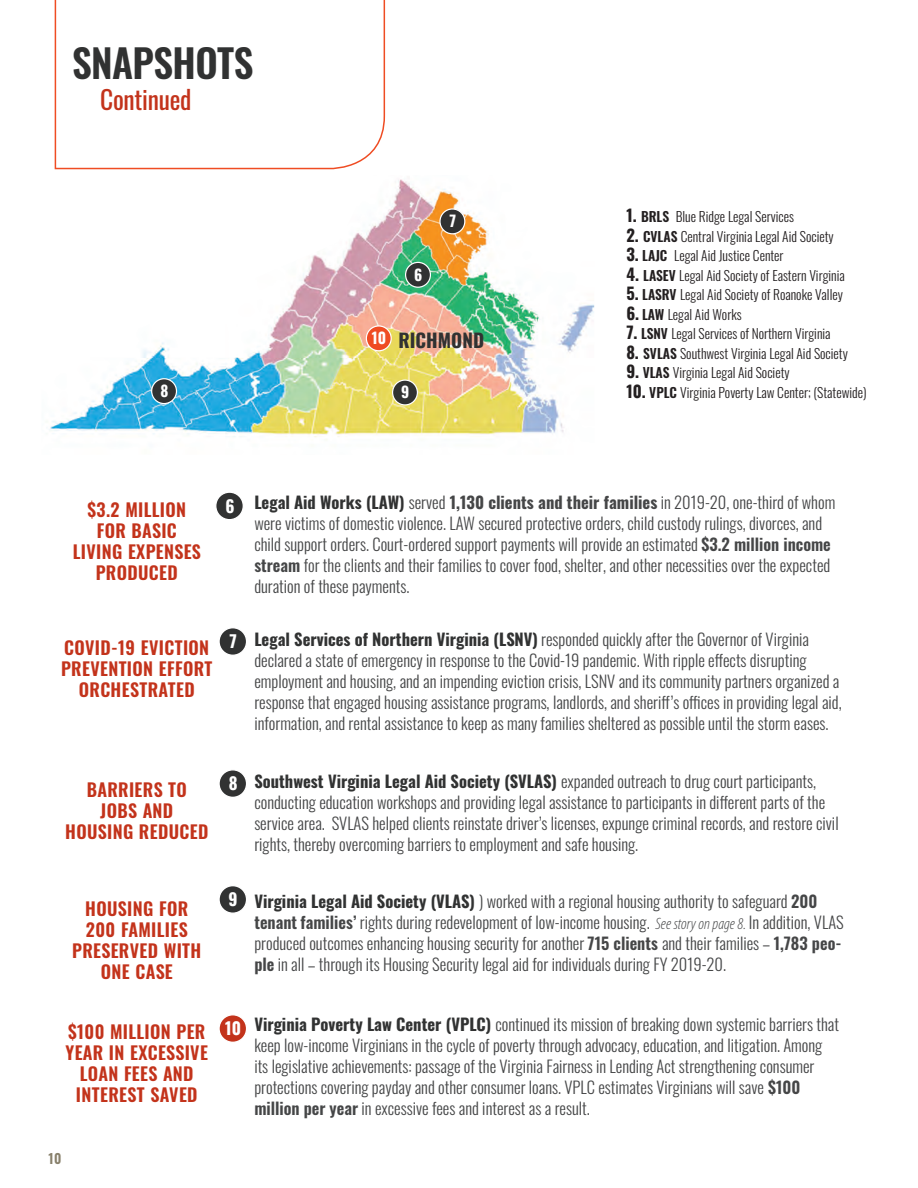
<style>
.page{position:relative;width:918px;height:1188px;background:#fff}
.page>*{position:absolute;margin:0;border:0;box-sizing:border-box;transform-origin:0 0}
.Header_intro_nested{font:600 39px "Oswald";letter-spacing:-.015em;color:#313232}
.Header_intro_nested-2{font:25.5px "Oswald";letter-spacing:-.01em;color:#c3331b}
.body_justified{font:700 18.9px "Oswald";color:#313232}
.Header_case_study{font:600 18px/21px "Oswald";letter-spacing:.02em;color:#c3331b;text-align:center}
.body_justified-2{font:700 16.95px "Oswald";color:#fff}
.body_sans{font:300 16.5px/21px "Oswald";color:#454647}
.body_justified-3{font:700 15.3px "Oswald";color:#fff}
.body_justified-4{font:300 13.5px "Oswald";color:#231f20}
.t1{font:600 13.5px "Oswald";color:#88806b}
.s1{font-weight:700;font-size:16.5px}
.s2{font-weight:600}
.s3{font-weight:700;color:#313232}
.s4{font-weight:700}
.s5{font-family:"Myriad Pro";font-style:italic;font-stretch:condensed}
</style>
<div class="page">
<svg style="left:54px;top:0;width:332px;height:170px"></svg>
<div style="left:219px;top:1015px;width:28px;height:27px;background:#c3331b;border-radius:50%"></div>
<div style="left:218px;top:1014px;width:29px;height:29px;border:1px solid #fff;border-radius:50%"></div>
<div style="left:216px;top:492px;width:27px;height:28px;background:#313232;border-radius:50%"></div>
<div style="left:215px;top:491px;width:29px;height:29px;border:1px solid #fff;border-radius:50%"></div>
<div style="left:219px;top:628px;width:28px;height:27px;background:#313232;border-radius:50%"></div>
<div style="left:218px;top:627px;width:29px;height:29px;border:1px solid #fff;border-radius:50%"></div>
<div style="left:219px;top:770px;width:28px;height:27px;background:#313232;border-radius:50%"></div>
<div style="left:218px;top:769px;width:29px;height:29px;border:1px solid #fff;border-radius:50%"></div>
<div style="left:219px;top:886px;width:28px;height:27px;background:#313232;border-radius:50%"></div>
<div style="left:218px;top:885px;width:29px;height:29px;border:1px solid #fff;border-radius:50%"></div>
<img style="left:49px;top:179px;width:546px;height:261px">
<div style="left:152px;top:379px;width:25px;height:25px;background:#313232;border-radius:50%"></div>
<div style="left:151px;top:378px;width:26px;height:26px;border:1px solid #fff;border-radius:50%"></div>
<div style="left:440px;top:209px;width:25px;height:25px;background:#313232;border-radius:50%"></div>
<div style="left:439px;top:208px;width:26px;height:26px;border:1px solid #fff;border-radius:50%"></div>
<div style="left:366px;top:326px;width:25px;height:25px;background:#ef4c23;border-radius:50%"></div>
<div style="left:366px;top:325px;width:26px;height:26px;border:1px solid #fff;border-radius:50%"></div>
<div style="left:406px;top:262px;width:24px;height:25px;background:#313232;border-radius:50%"></div>
<div style="left:405px;top:262px;width:26px;height:26px;border:1px solid #fff;border-radius:50%"></div>
<div style="left:393px;top:380px;width:24px;height:25px;background:#313232;border-radius:50%"></div>
<div style="left:392px;top:380px;width:26px;height:26px;border:1px solid #fff;border-radius:50%"></div>
<p class="Header_intro_nested" style="left:72px;top:28px;width:183px">SNAPSHOTS</p>
<p class="Header_intro_nested-2" style="left:100px;top:77px;width:93px">Continued</p>
<p class="body_justified-3" style="left:160px;top:377px;width:9px">8</p>
<p class="body_justified-3" style="left:449px;top:208px;width:8px">7</p>
<p class="body_justified-4" style="left:626px;top:205px;width:169px"><span class="s1">1.</span> <span class="s2">BRLS</span> Blue Ridge Legal Services</p>
<p class="body_justified-4" style="left:626px;top:224px;width:209px"><span class="s1">2.</span> <span class="s2">CVLAS</span> Central Virginia Legal Aid Society</p>
<p class="body_justified-4" style="left:626px;top:244px;width:159px"><span class="s1">3.</span> <span class="s2">LAJC</span> Legal Aid Justice Center</p>
<p class="body_justified-4" style="left:626px;top:263px;width:220px"><span class="s1">4.</span> <span class="s2">LASEV</span> Legal Aid Society of Eastern Virginia</p>
<p class="body_justified-4" style="left:626px;top:283px;width:218px"><span class="s1">5.</span> <span class="s2">LASRV</span> Legal Aid Society of Roanoke Valley</p>
<p class="body_justified-4" style="left:626px;top:302px;width:117px"><span class="s1">6.</span> <span class="s2">LAW</span> Legal Aid Works</p>
<p class="body_justified-4" style="left:626px;top:322px;width:206px"><span class="s1">7.</span> <span class="s2">LSNV</span> Legal Services of Northern Virginia</p>
<p class="body_justified-4" style="left:626px;top:341px;width:223px"><span class="s1">8.</span> <span class="s2">SVLAS</span> Southwest Virginia Legal Aid Society</p>
<p class="body_justified-4" style="left:626px;top:361px;width:165px"><span class="s1">9.</span> <span class="s2">VLAS</span> Virginia Legal Aid Society</p>
<p class="body_justified-4" style="left:626px;top:380px;width:242px"><span class="s1">10.</span> <span class="s2">VPLC</span> Virginia Poverty Law Center; (Statewide)</p>
<p class="body_justified-3" style="left:414px;top:261px;width:10px">6</p>
<p class="body_justified-3" style="left:372px;top:324px;width:16px">10</p>
<p class="body_justified" style="left:399px;top:323px;width:87px">RICHMOND</p>
<p class="body_justified-3" style="left:401px;top:379px;width:10px">9</p>
<p class="Header_case_study" style="left:73px;top:498px;width:130px">$3.2 MILLION<br>FOR BASIC<br>LIVING EXPENSES<br>PRODUCED</p>
<p class="body_justified-2" style="left:225px;top:491px;width:11px">6</p>
<p class="Header_case_study" style="left:61px;top:635px;width:153px">COVID-19 EVICTION<br>PREVENTION EFFORT<br>ORCHESTRATED</p>
<p class="body_justified-2" style="left:229px;top:626px;width:9px">7</p>
<p class="body_sans" style="left:254px;top:490px;width:582px"><span class="s3">Legal Aid Works (LAW)</span> served <span class="s4">1,130 clients and their families</span> in 2019-20, one-third of whom were victims of domestic violence. LAW secured protective orders, child custody rulings, divorces, and child support orders. Court-ordered support payments will provide an estimated <span class="s2">$3.2 million income stream</span> for the clients and their families to cover food, shelter, and other necessities over the expected duration of these payments.</p>
<p class="body_sans" style="left:254px;top:627px;width:589px"><span class="s3">Legal Services of Northern Virginia (LSNV)</span> responded quickly after the Governor of Virginia declared a state of emergency in response to the Covid-19 pandemic. With ripple effects disrupting employment and housing, and an impending eviction crisis, LSNV and its community partners organized a response that engaged housing assistance programs, landlords, and sheriff’s offices in providing legal aid, information, and rental assistance to keep as many families sheltered as possible until the storm eases.</p>
<p class="Header_case_study" style="left:65px;top:777px;width:145px">BARRIERS TO<br>JOBS AND<br>HOUSING REDUCED</p>
<p class="body_justified-2" style="left:229px;top:768px;width:10px">8</p>
<p class="body_sans" style="left:254px;top:769px;width:586px"><span class="s3">Southwest Virginia Legal Aid Society (SVLAS)</span> expanded outreach to drug court participants, conducting education workshops and providing legal assistance to participants in different parts of the service area. SVLAS helped clients reinstate driver’s licenses, expunge criminal records, and restore civil rights, thereby overcoming barriers to employment and safe housing.</p>
<p class="Header_case_study" style="left:72px;top:897px;width:131px">HOUSING FOR<br>200 FAMILIES<br>PRESERVED WITH<br>ONE CASE</p>
<p class="body_justified-2" style="left:229px;top:884px;width:11px">9</p>
<p class="body_sans" style="left:254px;top:889px;width:591px"><span class="s3">Virginia Legal Aid Society (VLAS)</span> ) worked with a regional housing authority to safeguard <span class="s2">200 tenant families’</span> rights during redevelopment of low-income housing. <span class="s5">See story on page 8.</span> In addition, VLAS produced outcomes enhancing housing security for another <span class="s2">715 clients</span> and their families – <span class="s2">1,783 peo&shy;ple</span> in all – through its Housing Security legal aid for individuals during FY 2019-20.</p>
<p class="Header_case_study" style="left:66px;top:1020px;width:144px">$100 MILLION PER<br>YEAR IN EXCESSIVE<br>LOAN FEES AND<br>INTEREST SAVED</p>
<p class="body_justified-2" style="left:225px;top:1013px;width:17px">10</p>
<p class="t1" style="left:49px;top:1147px;width:14px">10</p>
<p class="body_sans" style="left:254px;top:1012px;width:586px"><span class="s3">Virginia Poverty Law Center (VPLC)</span> continued its mission of breaking down systemic barriers that keep low-income Virginians in the cycle of poverty through advocacy, education, and litigation. Among its legislative achievements: passage of the Virginia Fairness in Lending Act strengthening consumer protections covering payday and other consumer loans. VPLC estimates Virginians will save <span class="s2">$100 million per year</span> in excessive fees and interest as a result.</p>
</div>
